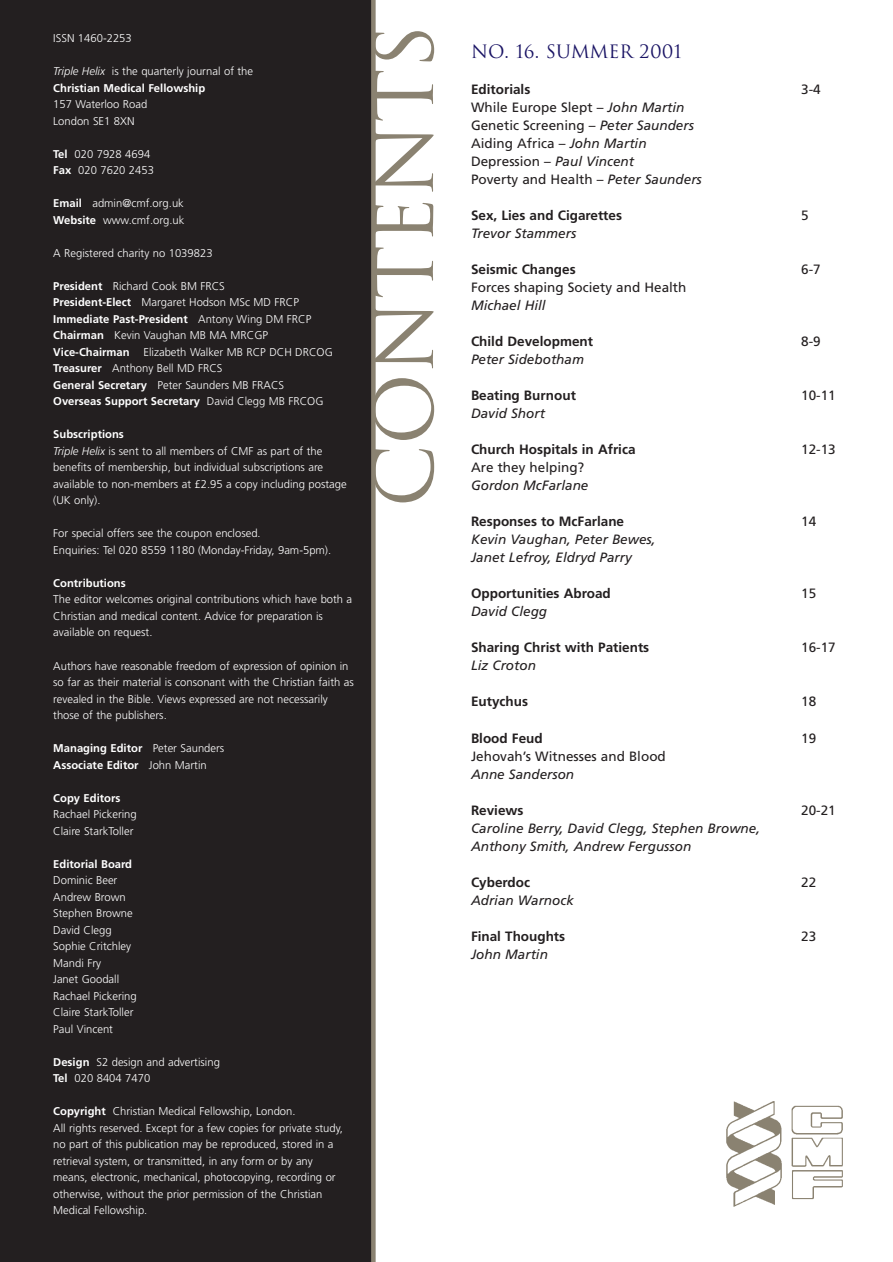
<style>
.page{position:relative;width:893px;height:1262px;background:#fff}
.page>*{position:absolute;margin:0;border:0;box-sizing:border-box;transform-origin:0 0}
.t1{font:78.45px "Trajan";color:#8a8271}
.t2{font:18px "Trajan";color:#191364}
.t3{font:13.5px/18px "Frutiger";color:#231f20}
.t4{font:italic 13.5px/18px "Frutiger";color:#231f20}
.t5{font:700 13.5px "Frutiger";color:#231f20}
.t6{font:300 11.25px/16.5px "Frutiger";color:#fff}
.t7{font:700 11.25px/16.5px "Frutiger";color:#fff}
.s1{font-style:italic}
.s2{font-weight:700}
.s3{font-weight:300}
</style>
<div class="page">
<div style="left:0;top:0;width:372px;height:1261px;background:#231f20"></div>
<svg style="left:371px;top:0;width:4px;height:1261px;background:#867e6e"></svg>
<img style="left:726px;top:1101px;width:117px;height:106px">
<p class="t6" style="left:53px;top:31px;width:80px">ISSN 1460-2253</p>
<p class="t6" style="left:53px;top:64px;width:201px"><span class="s1">Triple Helix</span> is the quarterly journal of the<br><span class="s2">Christian Medical Fellowship</span></p>
<p class="t6" style="left:53px;top:97px;width:95px">157 Waterloo Road<br>London SE1 8XN</p>
<p class="t6" style="left:53px;top:146px;width:102px"><span class="s2">Tel</span> 020 7928 4694<br><span class="s2">Fax</span> 020 7620 2453</p>
<p class="t6" style="left:53px;top:196px;width:133px"><span class="s2">Email</span> admin@cmf.org.uk<br><span class="s2">Website</span> www.cmf.org.uk</p>
<p class="t6" style="left:53px;top:245px;width:161px">A Registered charity no 1039823</p>
<p class="t6" style="left:53px;top:278px;width:281px"><span class="s2">President</span> Richard Cook BM FRCS<br><span class="s2">President-Elect</span> Margaret Hodson MSc MD FRCP <span class="s2">Immediate Past-President</span> Antony Wing DM FRCP <span class="s2">Chairman</span> Kevin Vaughan MB MA MRCGP <span class="s2">Vice-Chairman</span> Elizabeth Walker MB RCP DCH DRCOG <span class="s2">Treasurer</span> Anthony Bell MD FRCS<br><span class="s2">General Secretary</span> Peter Saunders MB FRACS <span class="s2">Overseas Support Secretary</span> David Clegg MB FRCOG</p>
<p class="t6" style="left:53px;top:427px;width:295px"><span class="s2">Subscriptions<br></span><span class="s1">Triple Helix</span> is sent to all members of CMF as part of the benefits of membership, but individual subscriptions are available to non-members at £2.95 a copy including postage (UK only).</p>
<p class="t6" style="left:53px;top:526px;width:279px">For special offers see the coupon enclosed.<br>Enquiries: Tel 020 8559 1180 (Monday-Friday, 9am-5pm).</p>
<p class="t7" style="left:53px;top:575px;width:74px">Contributions</p>
<p class="t6" style="left:53px;top:592px;width:300px">The editor welcomes original contributions which have both a<br>Christian and medical content. Advice for preparation is available on request.</p>
<p class="t6" style="left:53px;top:658px;width:302px">Authors have reasonable freedom of expression of opinion in so far as their material is consonant with the Christian faith as revealed in the Bible. Views expressed are not necessarily those of the publishers.</p>
<p class="t7" style="left:53px;top:740px;width:172px">Managing Editor <span class="s3">Peter Saunders<br></span>Associate Editor <span class="s3">John Martin</span></p>
<p class="t7" style="left:53px;top:790px;width:69px">Copy Editors</p>
<p class="t6" style="left:53px;top:806px;width:85px">Rachael Pickering<br>Claire StarkToller</p>
<p class="t7" style="left:53px;top:856px;width:80px">Editorial Board</p>
<p class="t6" style="left:53px;top:872px;width:85px">Dominic Beer<br>Andrew Brown<br>Stephen Browne<br>David Clegg<br>Sophie Critchley<br>Mandi Fry<br>Janet Goodall<br>Rachael Pickering<br>Claire StarkToller<br>Paul Vincent</p>
<p class="t6" style="left:53px;top:1054px;width:168px"><span class="s2">Design</span> S2 design and advertising<br><span class="s2">Tel</span> 020 8404 7470</p>
<p class="t6" style="left:53px;top:1103px;width:291px"><span class="s2">Copyright</span> Christian Medical Fellowship, London.<br>All rights reserved. Except for a few copies for private study, no part of this publication may be reproduced, stored in a retrieval system, or transmitted, in any form or by any means, electronic, mechanical, photocopying, recording or otherwise, without the prior permission of the Christian Medical Fellowship.</p>
<h1 class="t1" style="left:360px;top:507px;width:484px;rotate:-90deg">CONTENTS</h1>
<h2 class="t2" style="left:471px;top:41px;width:212px">NO. 16. SUMMER 2001</h2>
<p class="t5" style="left:471px;top:84px;width:61px">Editorials</p>
<p class="t3" style="left:801px;top:82px;width:21px">3-4</p>
<p class="t3" style="left:471px;top:100px;width:232px">While Europe Slept – <span class="s1">John Martin<br></span>Genetic Screening – <span class="s1">Peter Saunders<br></span>Aiding Africa – <span class="s1">John Martin<br></span>Depression – <span class="s1">Paul Vincent<br></span>Poverty and Health – <span class="s1">Peter Saunders</span></p>
<p class="t5" style="left:471px;top:210px;width:152px">Sex, Lies and Cigarettes</p>
<p class="t3" style="left:801px;top:208px;width:9px">5</p>
<p class="t4" style="left:471px;top:226px;width:107px">Trevor Stammers</p>
<p class="t5" style="left:471px;top:264px;width:106px">Seismic Changes</p>
<p class="t3" style="left:801px;top:262px;width:21px">6-7</p>
<p class="t3" style="left:471px;top:280px;width:217px">Forces shaping Society and Health</p>
<p class="t4" style="left:471px;top:298px;width:76px">Michael Hill</p>
<p class="t5" style="left:471px;top:336px;width:123px">Child Development</p>
<p class="t3" style="left:801px;top:334px;width:21px">8-9</p>
<p class="t4" style="left:471px;top:352px;width:114px">Peter Sidebotham</p>
<p class="t5" style="left:471px;top:390px;width:106px">Beating Burnout</p>
<p class="t3" style="left:801px;top:388px;width:36px">10-11</p>
<p class="t4" style="left:471px;top:406px;width:75px">David Short</p>
<p class="t5" style="left:471px;top:444px;width:166px">Church Hospitals in Africa</p>
<p class="t3" style="left:801px;top:442px;width:36px">12-13</p>
<p class="t3" style="left:471px;top:460px;width:115px">Are they helping?</p>
<p class="t4" style="left:471px;top:478px;width:119px">Gordon McFarlane</p>
<p class="t5" style="left:471px;top:516px;width:155px">Responses to McFarlane</p>
<p class="t3" style="left:801px;top:514px;width:17px">14</p>
<p class="t4" style="left:471px;top:532px;width:186px">Kevin Vaughan, Peter Bewes,<br>Janet Lefroy, Eldryd Parry</p>
<p class="t5" style="left:471px;top:588px;width:141px">Opportunities Abroad</p>
<p class="t3" style="left:801px;top:586px;width:17px">15</p>
<p class="t4" style="left:471px;top:604px;width:78px">David Clegg</p>
<p class="t5" style="left:471px;top:642px;width:180px">Sharing Christ with Patients</p>
<p class="t3" style="left:801px;top:640px;width:36px">16-17</p>
<p class="t4" style="left:471px;top:658px;width:66px">Liz Croton</p>
<p class="t5" style="left:471px;top:696px;width:58px">Eutychus</p>
<p class="t3" style="left:801px;top:694px;width:17px">18</p>
<p class="t5" style="left:471px;top:732px;width:73px">Blood Feud</p>
<p class="t3" style="left:801px;top:730px;width:17px">19</p>
<p class="t3" style="left:471px;top:748px;width:196px">Jehovah’s Witnesses and Blood</p>
<p class="t4" style="left:471px;top:766px;width:105px">Anne Sanderson</p>
<p class="t5" style="left:471px;top:804px;width:54px">Reviews</p>
<p class="t3" style="left:801px;top:802px;width:36px">20-21</p>
<p class="t4" style="left:471px;top:820px;width:290px">Caroline Berry, David Clegg, Stephen Browne,<br>Anthony Smith, Andrew Fergusson</p>
<p class="t5" style="left:471px;top:876px;width:61px">Cyberdoc</p>
<p class="t3" style="left:801px;top:874px;width:17px">22</p>
<p class="t4" style="left:471px;top:892px;width:104px">Adrian Warnock</p>
<p class="t5" style="left:471px;top:930px;width:96px">Final Thoughts</p>
<p class="t3" style="left:801px;top:928px;width:17px">23</p>
<p class="t4" style="left:471px;top:946px;width:78px">John Martin</p>
</div>
